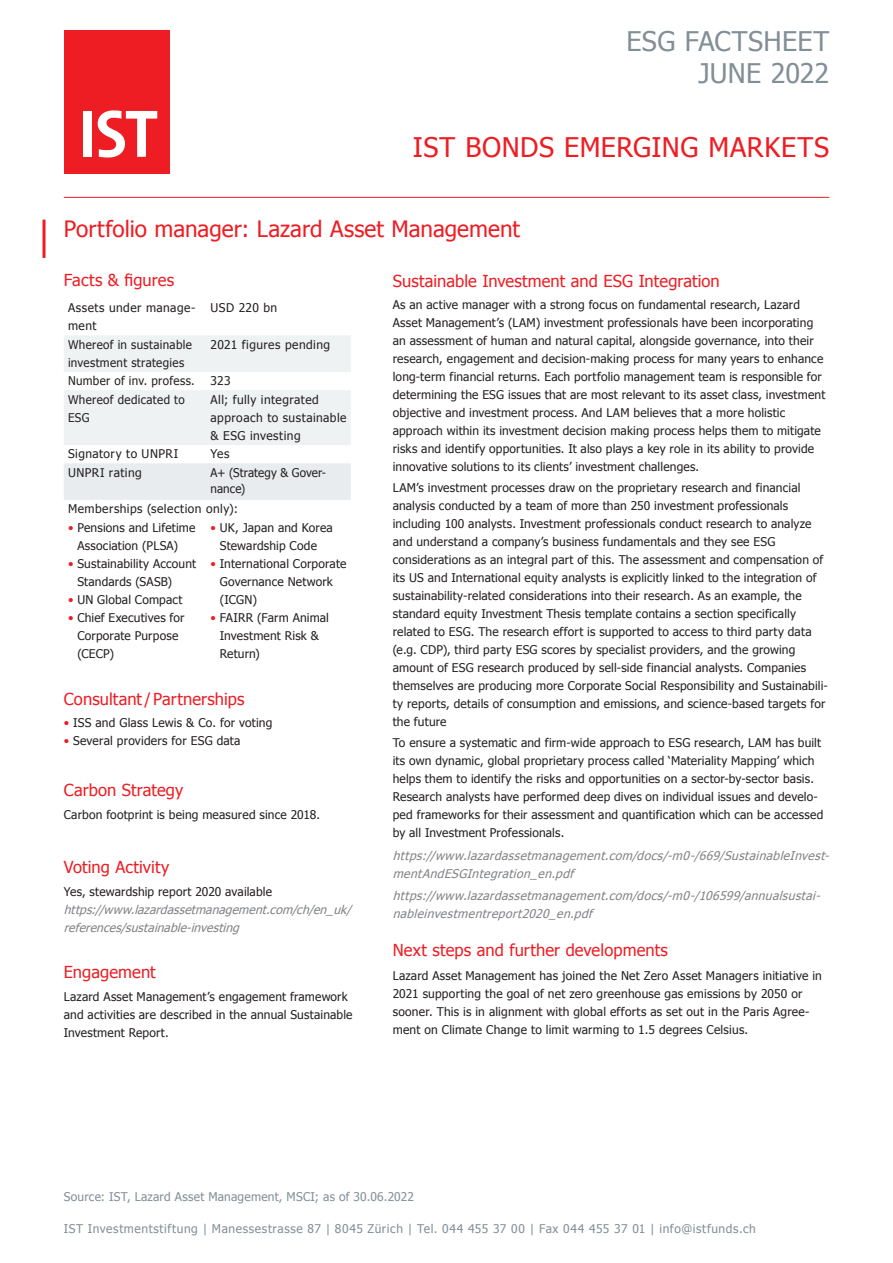
<style>
.page{position:relative;width:893px;height:1263px;background:#fff}
.page>*{position:absolute;margin:0;border:0;box-sizing:border-box;transform-origin:0 0}
.t1{font:27px "Tahoma";letter-spacing:.025em;color:#ee1d23}
.t2{font:27px/31.5px "Tahoma";letter-spacing:.01em;color:#828f96;text-align:right}
.Lead{font:22.5px "Tahoma";color:#ee1d23}
.Lead-2{font:16.5px "Tahoma";letter-spacing:.005em;color:#ee1d23}
.Lead-3{font:12px/18px "Tahoma";letter-spacing:.015em;color:#231f20}
.Grundtext{font:12px/18px "Tahoma";letter-spacing:.02em;color:#231f20}
.Lead-4{font:italic 12px/18px "Tahoma";color:#808285}
.Grundtext-2{font:12px/18px "Tahoma";letter-spacing:.04em;color:#231f20}
.t3{font:12px "Tahoma";letter-spacing:.04em;color:#828f96}
.t4{font:12px "Tahoma";letter-spacing:.02em;color:#828f96}
.s1{color:#ee1d23}
</style>
<div class="page">
<div style="left:65px;top:31px;width:105px;height:143px;background:#ee1d23"></div>
<div style="left:83px;top:111px;width:9px;height:46px;background:#fff"></div>
<svg style="left:98px;top:110px;width:59px;height:47px"></svg>
<hr style="left:64px;top:197px;width:765px;height:1px;background:#ee1d23">
<svg style="left:64px;top:335px;width:287px;height:110px"></svg>
<div style="left:64px;top:463px;width:287px;height:37px;background:#e9ecee"></div>
<hr style="left:43px;top:220px;width:3px;height:38px;background:#ee1d23">
<h1 class="t2" style="left:626px;top:25px;width:204px">ESG FACTSHEET<br>JUNE 2022</h1>
<h1 class="t1" style="left:413px;top:129px;width:418px">IST BONDS EMERGING MARKETS</h1>
<p class="Lead" style="left:64px;top:214px;width:458px">Portfolio manager: Lazard Asset Management</p>
<p class="Lead-2" style="left:64px;top:269px;width:112px">Facts &amp; figures</p>
<p class="Grundtext-2" style="left:68px;top:298px;width:129px">Assets under manage&shy;ment</p>
<p class="Grundtext" style="left:211px;top:298px;width:68px">USD 220 bn</p>
<p class="Grundtext" style="left:68px;top:335px;width:125px">Whereof in sustainable investment strategies</p>
<p class="Grundtext" style="left:211px;top:335px;width:121px">2021 figures pending</p>
<p class="Grundtext" style="left:68px;top:371px;width:128px">Number of inv. profess.</p>
<p class="Grundtext" style="left:211px;top:371px;width:22px">323</p>
<p class="Grundtext" style="left:68px;top:390px;width:118px">Whereof dedicated to<br>ESG</p>
<p class="Grundtext-2" style="left:211px;top:390px;width:138px">All; fully integrated approach to sustainable &amp; ESG investing</p>
<p class="Grundtext" style="left:68px;top:444px;width:112px">Signatory to UNPRI</p>
<p class="Grundtext" style="left:211px;top:444px;width:20px">Yes</p>
<p class="Grundtext" style="left:68px;top:463px;width:75px">UNPRI rating</p>
<p class="Grundtext" style="left:211px;top:464px;width:117px;line-height:16.5px">A+ (Strategy &amp; Gover&shy;nance)</p>
<p class="Grundtext-2" style="left:68px;top:499px;width:171px">Memberships (selection only):</p>
<p class="Grundtext" style="left:77px;top:518px;width:120px;text-indent:-9px"><span class="s1">•</span> Pensions and Lifetime<br>Association (PLSA)</p>
<p class="Grundtext" style="left:77px;top:554px;width:120px;text-indent:-9px"><span class="s1">•</span> Sustainability Account<br>Standards (SASB)</p>
<p class="Grundtext" style="left:68px;top:590px;width:116px"><span class="s1">•</span> UN Global Compact</p>
<p class="Grundtext" style="left:77px;top:608px;width:109px;text-indent:-9px"><span class="s1">•</span> Chief Executives for<br>Corporate Purpose (CECP)</p>
<p class="Grundtext" style="left:211px;top:518px;width:124px;text-align:center"><span class="s1">•</span> UK, Japan and Korea<br>Stewardship Code</p>
<p class="Grundtext" style="left:220px;top:554px;width:128px;text-indent:-9px"><span class="s1">•</span> International Corporate<br>Governance Network (ICGN)</p>
<p class="Grundtext" style="left:220px;top:608px;width:111px;text-indent:-9px"><span class="s1">•</span> FAIRR (Farm Animal<br>Investment Risk &amp;<br>Return)</p>
<p class="Lead-2" style="left:64px;top:687px;width:182px">Consultant/ Partnerships</p>
<p class="Lead-3" style="left:64px;top:713px;width:210px"><span class="s1">•</span> ISS and Glass Lewis &amp; Co. for voting</p>
<p class="Lead-3" style="left:64px;top:731px;width:178px"><span class="s1">•</span> Several providers for ESG data</p>
<p class="Lead-2" style="left:64px;top:779px;width:121px">Carbon Strategy</p>
<p class="Lead-3" style="left:64px;top:805px;width:258px">Carbon footprint is being measured since 2018.</p>
<p class="Lead-2" style="left:64px;top:856px;width:107px">Voting Activity</p>
<p class="Lead-3" style="left:64px;top:882px;width:210px">Yes, stewardship report 2020 available</p>
<p class="Lead-4" style="left:64px;top:900px;width:289px">https://www.lazardassetmanagement.com/ch/en_uk/ references/sustainable-investing</p>
<p class="Lead-2" style="left:64px;top:961px;width:93px">Engagement</p>
<p class="Lead-3" style="left:64px;top:987px;width:290px">Lazard Asset Management’s engagement framework and activities are described in the annual Sustainable<br>Investment Report.</p>
<p class="Lead-2" style="left:393px;top:270px;width:329px">Sustainable Investment and ESG Integration</p>
<p class="Lead-3" style="left:393px;top:295px;width:434px">As an active manager with a strong focus on fundamental research, Lazard Asset Management’s (LAM) investment professionals have been incorporating an assessment of human and natural capital, alongside governance, into their research, engagement and decision-making process for many years to enhance long-term financial returns. Each portfolio management team is responsible for determining the ESG issues that are most relevant to its asset class, investment objective and investment process. And LAM believes that a more holistic approach within its investment decision making process helps them to mitigate risks and identify opportunities. It also plays a key role in its ability to provide innovative solutions to its clients’ investment challenges.</p>
<p class="Lead-3" style="left:393px;top:478px;width:437px">LAM’s investment processes draw on the proprietary research and financial analysis conducted by a team of more than 250 investment professionals including 100 analysts. Investment professionals conduct research to analyze and understand a company’s business fundamentals and they see ESG considerations as an integral part of this. The assessment and compensation of its US and International equity analysts is explicitly linked to the integration of sustainability-related considerations into their research. As an example, the standard equity Investment Thesis template contains a section specifically related to ESG. The research effort is supported to access to third party data (e.g. CDP), third party ESG scores by specialist providers, and the growing amount of ESG research produced by sell-side financial analysts. Companies themselves are producing more Corporate Social Responsibility and Sustainabili&shy;ty reports, details of consumption and emissions, and science-based targets for the future</p>
<p class="Lead-3" style="left:393px;top:733px;width:432px">To ensure a systematic and firm-wide approach to ESG research, LAM has built its own dynamic, global proprietary process called ‘Materiality Mapping’ which helps them to identify the risks and opportunities on a sector-by-sector basis.<br>Research analysts have performed deep dives on individual issues and develo&shy;ped frameworks for their assessment and quantification which can be accessed by all Investment Professionals.</p>
<p class="Lead-4" style="left:393px;top:846px;width:441px">https://www.lazardassetmanagement.com/docs/-m0-/669/SustainableInvest&shy;mentAndESGIntegration_en.pdf</p>
<p class="Lead-4" style="left:393px;top:886px;width:432px">https://www.lazardassetmanagement.com/docs/-m0-/106599/annualsustai&shy;nableinvestmentreport2020_en.pdf</p>
<p class="Lead-2" style="left:393px;top:939px;width:277px">Next steps and further developments</p>
<p class="Lead-3" style="left:393px;top:966px;width:431px">Lazard Asset Management has joined the Net Zero Asset Managers initiative in 2021 supporting the goal of net zero greenhouse gas emissions by 2050 or sooner. This is in alignment with global efforts as set out in the Paris Agree&shy;ment on Climate Change to limit warming to 1.5 degrees Celsius.</p>
<p class="t4" style="left:64px;top:1189px;width:352px">Source: IST, Lazard Asset Management, MSCI; as of 30.06.2022</p>
<p class="t3" style="left:64px;top:1220px;width:694px">IST Investmentstiftung | Manessestrasse 87 | 8045 Zürich | Tel. 044 455 37 00 | Fax 044 455 37 01 | info@istfunds.ch</p>
</div>
